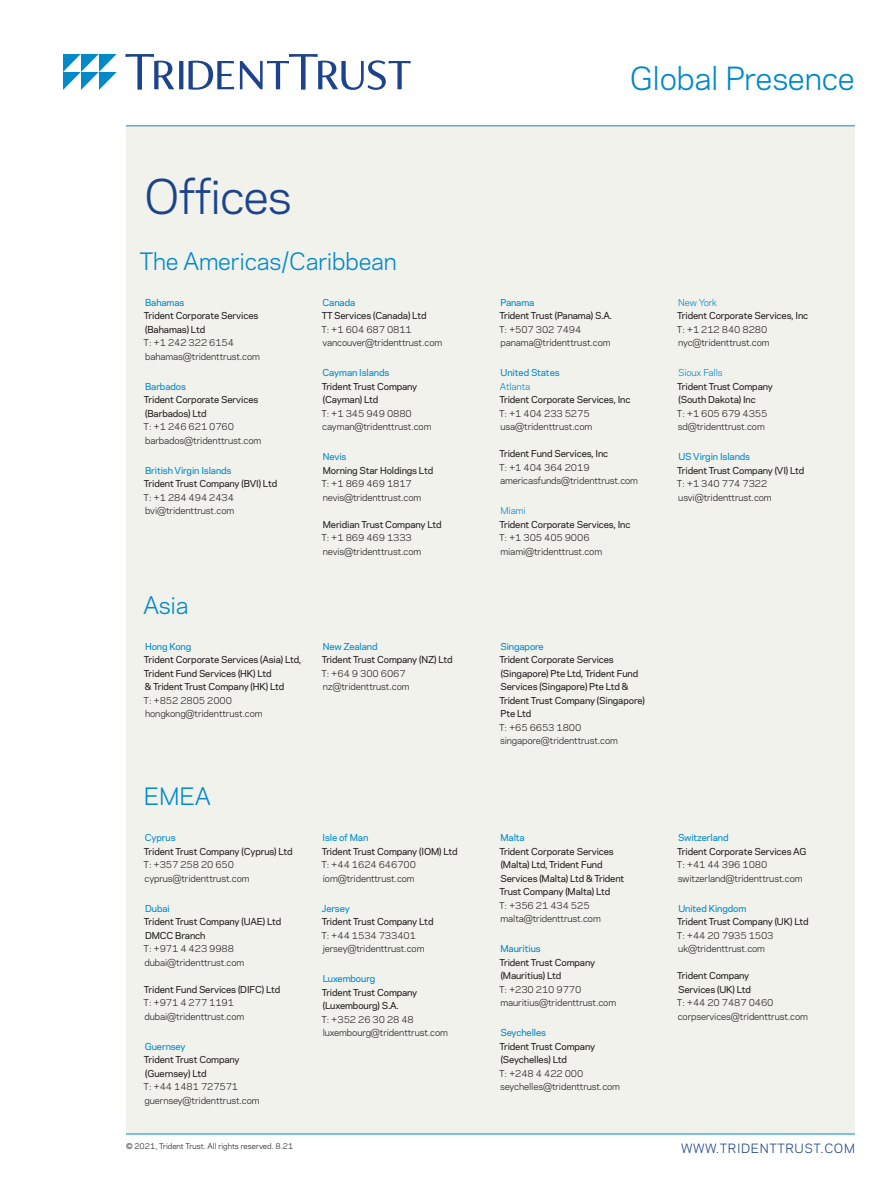
<style>
.page{position:relative;width:891px;height:1188px;background:#fff}
.page>*{position:absolute;margin:0;border:0;box-sizing:border-box;transform-origin:0 0}
.Sheet_Head_-_Dk_Blue{font:45px "Polaris";letter-spacing:-.03em;color:#1d448b}
.Page_Head{font:30px "Polaris";letter-spacing:-.01em;color:#008ac8}
.Office_page_-_Region{font:22.5px "Polaris";letter-spacing:-.01em;color:#008ac8}
.URL{font:12px "Polaris";letter-spacing:.05em;color:#1d448b}
.Office_page_-_Text{font:9px/13.5px "Polaris";letter-spacing:-.01em;color:#231f20}
.Office_page_-_1st_Of{font:500 9px/13.5px "Polaris";letter-spacing:-.01em;color:#231f20}
.Office_page_-_Countr{font:500 9px "Polaris";letter-spacing:-.01em;color:#008ac8}
.Office_page_-_Office{font:500 9px/13.5px "Polaris";letter-spacing:-.01em;color:#231f20}
.Office_page_-_State{font:9px "Polaris";letter-spacing:-.01em;color:#008ac8}
.Office_page_-_1st_St{font:9px "Polaris";letter-spacing:-.01em;color:#008ac8}
.Office_page_-_Text-2{font:9px "Polaris";letter-spacing:-.01em;color:#008ac8}
.Copyright_Line{font:7.5px "Polaris";color:#231f20}
</style>
<div class="page">
<div style="left:126px;top:126px;width:729px;height:1008px;background:#f2f2ed"></div>
<hr style="left:126px;top:126px;width:729px;height:1px;background:#008ac8">
<hr style="left:126px;top:1134px;width:729px;height:1px;background:#008ac8">
<svg style="left:126px;top:54px;width:285px;height:36px"></svg>
<svg style="left:63px;top:54px;width:54px;height:36px"></svg>
<p class="Sheet_Head_-_Dk_Blue" style="left:144px;top:163px;width:149px">Offices</p>
<p class="Office_page_-_Region" style="left:140px;top:244px;width:259px">The Americas/Caribbean</p>
<p class="Office_page_-_Countr" style="left:145px;top:295px;width:41px">Bahamas</p>
<p class="Office_page_-_1st_Of" style="left:144px;top:308px;width:116px">Trident Corporate Services (Bahamas) Ltd</p>
<p class="Office_page_-_Text" style="left:144px;top:335px;width:118px">T: +1 242 322 6154 bahamas@tridenttrust.com</p>
<p class="Office_page_-_Countr" style="left:145px;top:379px;width:42px">Barbados</p>
<p class="Office_page_-_1st_Of" style="left:144px;top:392px;width:116px">Trident Corporate Services (Barbados) Ltd</p>
<p class="Office_page_-_Text" style="left:144px;top:419px;width:119px">T: +1 246 621 0760 barbados@tridenttrust.com</p>
<p class="Office_page_-_Countr" style="left:145px;top:463px;width:88px">British Virgin Islands</p>
<p class="Office_page_-_1st_Of" style="left:144px;top:476px;width:135px">Trident Trust Company (BVI) Ltd</p>
<p class="Office_page_-_Text" style="left:144px;top:490px;width:92px">T: +1 284 494 2434 bvi@tridenttrust.com</p>
<p class="Office_page_-_Region" style="left:143px;top:589px;width:47px">Asia</p>
<p class="Office_page_-_Countr" style="left:145px;top:640px;width:48px">Hong Kong</p>
<p class="Office_page_-_1st_Of" style="left:144px;top:653px;width:159px">Trident Corporate Services (Asia) Ltd,<br>Trident Fund Services (HK) Ltd<br>&amp; Trident Trust Company (HK) Ltd</p>
<p class="Office_page_-_Text" style="left:144px;top:693px;width:120px">T: +852 2805 2000 hongkong@tridenttrust.com</p>
<p class="Office_page_-_Countr" style="left:323px;top:295px;width:34px">Canada</p>
<p class="Office_page_-_1st_Of" style="left:322px;top:308px;width:106px">TT Services (Canada) Ltd</p>
<p class="Office_page_-_Text" style="left:321px;top:322px;width:122px">T: +1 604 687 0811 vancouver@tridenttrust.com</p>
<p class="Office_page_-_Countr" style="left:323px;top:366px;width:68px">Cayman Islands</p>
<p class="Office_page_-_1st_Of" style="left:322px;top:379px;width:97px">Trident Trust Company (Cayman) Ltd</p>
<p class="Office_page_-_Text" style="left:321px;top:406px;width:112px">T: +1 345 949 0880 cayman@tridenttrust.com</p>
<p class="Office_page_-_Countr" style="left:323px;top:450px;width:25px">Nevis</p>
<p class="Office_page_-_1st_Of" style="left:323px;top:463px;width:112px">Morning Star Holdings Ltd</p>
<p class="Office_page_-_Text" style="left:321px;top:476px;width:101px">T: +1 869 469 1817 nevis@tridenttrust.com</p>
<p class="Office_page_-_Office" style="left:323px;top:517px;width:120px">Meridian Trust Company Ltd</p>
<p class="Office_page_-_Text" style="left:321px;top:530px;width:101px">T: +1 869 469 1333 nevis@tridenttrust.com</p>
<p class="Office_page_-_Countr" style="left:323px;top:640px;width:56px">New Zealand</p>
<p class="Office_page_-_1st_Of" style="left:322px;top:653px;width:133px">Trident Trust Company (NZ) Ltd</p>
<p class="Office_page_-_Text" style="left:321px;top:666px;width:90px">T: +64 9 300 6067 nz@tridenttrust.com</p>
<p class="Office_page_-_Region" style="left:144px;top:780px;width:69px">EMEA</p>
<p class="Office_page_-_Countr" style="left:145px;top:831px;width:32px">Cyprus</p>
<p class="Office_page_-_1st_Of" style="left:144px;top:844px;width:150px">Trident Trust Company (Cyprus) Ltd</p>
<p class="Office_page_-_Text" style="left:144px;top:857px;width:107px">T: +357 258 20 650 cyprus@tridenttrust.com</p>
<p class="Office_page_-_Countr" style="left:145px;top:901px;width:26px">Dubai</p>
<p class="Office_page_-_1st_Of" style="left:144px;top:914px;width:139px">Trident Trust Company (UAE) Ltd<br>DMCC Branch</p>
<p class="Office_page_-_Text" style="left:144px;top:941px;width:102px">T: +971 4 423 9988 dubai@tridenttrust.com</p>
<p class="Office_page_-_Office" style="left:144px;top:982px;width:138px">Trident Fund Services (DIFC) Ltd</p>
<p class="Office_page_-_Text" style="left:144px;top:995px;width:102px">T: +971 4 277 1191 dubai@tridenttrust.com</p>
<p class="Office_page_-_Countr" style="left:145px;top:1039px;width:42px">Guernsey</p>
<p class="Office_page_-_1st_Of" style="left:144px;top:1052px;width:97px">Trident Trust Company (Guernsey) Ltd</p>
<p class="Office_page_-_Text" style="left:144px;top:1079px;width:118px">T: +44 1481 727571 guernsey@tridenttrust.com</p>
<p class="Office_page_-_Countr" style="left:323px;top:831px;width:47px">Isle of Man</p>
<p class="Office_page_-_1st_Of" style="left:322px;top:844px;width:138px">Trident Trust Company (IOM) Ltd</p>
<p class="Office_page_-_Text" style="left:321px;top:857px;width:96px">T: +44 1624 646700 iom@tridenttrust.com</p>
<p class="Office_page_-_Countr" style="left:322px;top:901px;width:29px">Jersey</p>
<p class="Office_page_-_1st_Of" style="left:322px;top:914px;width:113px">Trident Trust Company Ltd</p>
<p class="Office_page_-_Text" style="left:321px;top:928px;width:105px">T: +44 1534 733401 jersey@tridenttrust.com</p>
<p class="Office_page_-_Countr" style="left:323px;top:972px;width:54px">Luxembourg</p>
<p class="Office_page_-_1st_Of" style="left:322px;top:985px;width:97px">Trident Trust Company (Luxembourg) S.A.</p>
<p class="Office_page_-_Text" style="left:321px;top:1012px;width:128px">T: +352 26 30 28 48 luxembourg@tridenttrust.com</p>
<p class="Page_Head" style="left:630px;top:56px;width:227px">Global Presence</p>
<p class="Office_page_-_Countr" style="left:501px;top:295px;width:35px">Panama</p>
<p class="Office_page_-_1st_Of" style="left:499px;top:308px;width:114px">Trident Trust (Panama) S.A.</p>
<p class="Office_page_-_Text" style="left:499px;top:322px;width:113px">T: +507 302 7494 panama@tridenttrust.com</p>
<p class="Office_page_-_Countr" style="left:501px;top:366px;width:61px">United States</p>
<p class="Office_page_-_1st_St" style="left:500px;top:379px;width:32px">Atlanta</p>
<p class="Office_page_-_1st_Of" style="left:499px;top:392px;width:133px">Trident Corporate Services, Inc</p>
<p class="Office_page_-_Text" style="left:499px;top:406px;width:95px">T: +1 404 233 5275 usa@tridenttrust.com</p>
<p class="Office_page_-_Office" style="left:499px;top:446px;width:110px">Trident Fund Services, Inc</p>
<p class="Office_page_-_Text" style="left:499px;top:460px;width:140px">T: +1 404 364 2019 americasfunds@tridenttrust.com</p>
<p class="Office_page_-_State" style="left:500px;top:504px;width:27px">Miami</p>
<p class="Office_page_-_1st_Of" style="left:499px;top:517px;width:133px">Trident Corporate Services, Inc</p>
<p class="Office_page_-_Text" style="left:499px;top:530px;width:105px">T: +1 305 405 9006 miami@tridenttrust.com</p>
<p class="Office_page_-_Text-2" style="left:678px;top:295px;width:40px">New York</p>
<p class="Office_page_-_1st_Of" style="left:677px;top:308px;width:133px">Trident Corporate Services, Inc</p>
<p class="Office_page_-_Text" style="left:677px;top:322px;width:94px">T: +1 212 840 8280 nyc@tridenttrust.com</p>
<p class="Office_page_-_State" style="left:678px;top:366px;width:46px">Sioux Falls</p>
<p class="Office_page_-_1st_Of" style="left:677px;top:379px;width:97px">Trident Trust Company (South Dakota) Inc</p>
<p class="Office_page_-_Text" style="left:677px;top:406px;width:92px">T: +1 605 679 4355 sd@tridenttrust.com</p>
<p class="Office_page_-_Countr" style="left:678px;top:450px;width:73px">US Virgin Islands</p>
<p class="Office_page_-_1st_Of" style="left:677px;top:463px;width:129px">Trident Trust Company (VI) Ltd</p>
<p class="Office_page_-_Text" style="left:677px;top:476px;width:96px">T: +1 340 774 7322 usvi@tridenttrust.com</p>
<p class="Office_page_-_Countr" style="left:500px;top:640px;width:45px">Singapore</p>
<p class="Office_page_-_1st_Of" style="left:499px;top:653px;width:147px">Trident Corporate Services (Singapore) Pte Ltd, Trident Fund<br>Services (Singapore) Pte Ltd &amp;<br>Trident Trust Company (Singapore)<br>Pte Ltd</p>
<p class="Office_page_-_Text" style="left:499px;top:720px;width:120px">T: +65 6653 1800 singapore@tridenttrust.com</p>
<p class="Office_page_-_Countr" style="left:501px;top:831px;width:26px">Malta</p>
<p class="Office_page_-_1st_Of" style="left:499px;top:844px;width:126px">Trident Corporate Services (Malta) Ltd, Trident Fund<br>Services (Malta) Ltd &amp; Trident<br>Trust Company (Malta) Ltd</p>
<p class="Office_page_-_Text" style="left:499px;top:898px;width:103px">T: +356 21 434 525 malta@tridenttrust.com</p>
<p class="Office_page_-_Countr" style="left:501px;top:942px;width:42px">Mauritius</p>
<p class="Office_page_-_1st_Of" style="left:499px;top:955px;width:97px">Trident Trust Company (Mauritius) Ltd</p>
<p class="Office_page_-_Text" style="left:499px;top:982px;width:119px">T: +230 210 9770 mauritius@tridenttrust.com</p>
<p class="Office_page_-_Countr" style="left:500px;top:1026px;width:47px">Seychelles</p>
<p class="Office_page_-_1st_Of" style="left:499px;top:1039px;width:97px">Trident Trust Company (Seychelles) Ltd</p>
<p class="Office_page_-_Text" style="left:499px;top:1066px;width:122px">T: +248 4 422 000 seychelles@tridenttrust.com</p>
<p class="Office_page_-_Countr" style="left:678px;top:831px;width:52px">Switzerland</p>
<p class="Office_page_-_1st_Of" style="left:677px;top:844px;width:131px">Trident Corporate Services AG</p>
<p class="Office_page_-_Text" style="left:677px;top:857px;width:127px">T: +41 44 396 1080 switzerland@tridenttrust.com</p>
<p class="Office_page_-_Countr" style="left:678px;top:901px;width:69px">United Kingdom</p>
<p class="Office_page_-_1st_Of" style="left:677px;top:914px;width:133px">Trident Trust Company (UK) Ltd</p>
<p class="Office_page_-_Text" style="left:677px;top:928px;width:98px">T: +44 20 7935 1503 uk@tridenttrust.com</p>
<p class="Office_page_-_Office" style="left:677px;top:968px;width:75px">Trident Company<br>Services (UK) Ltd</p>
<p class="Office_page_-_Text" style="left:677px;top:995px;width:133px">T: +44 20 7487 0460 corpservices@tridenttrust.com</p>
<p class="Copyright_Line" style="left:126px;top:1140px;width:169px">© 2021, Trident Trust. All rights reserved. 8.21</p>
<p class="URL" style="left:681px;top:1139px;width:175px">WWW.TRIDENTTRUST.COM</p>
</div>
